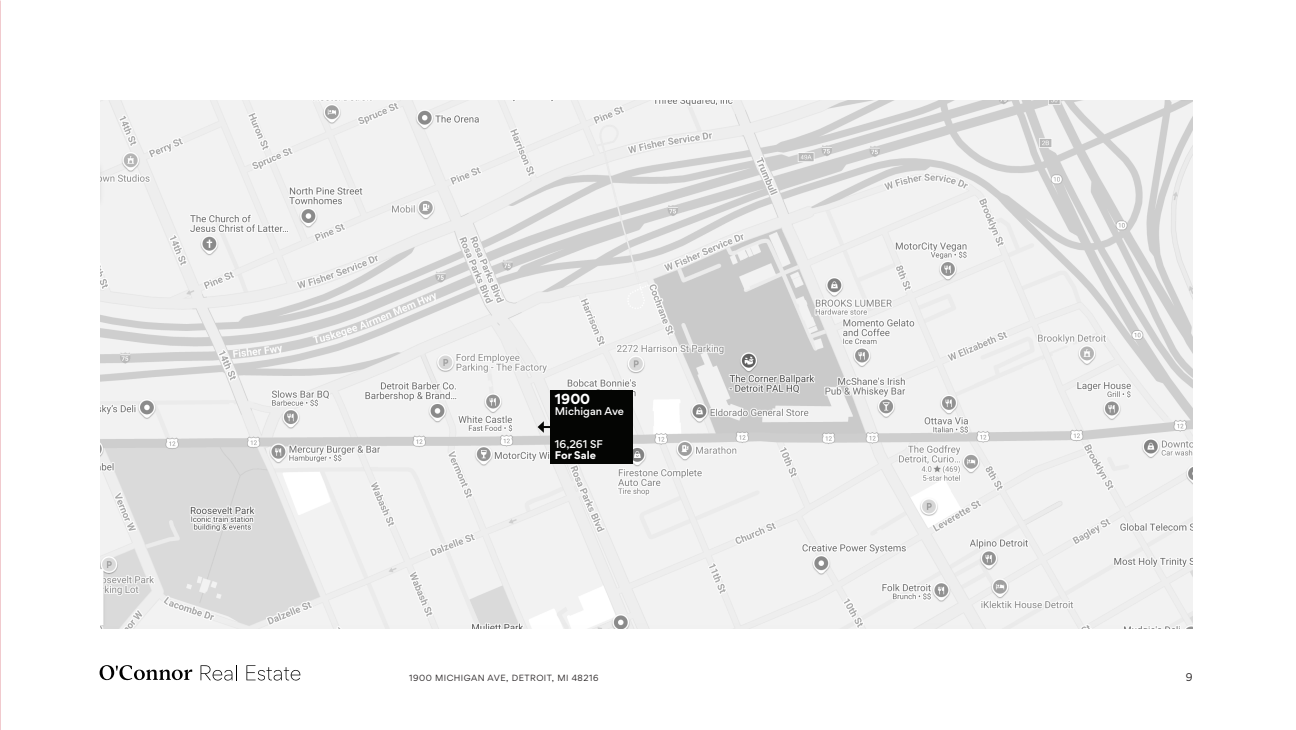
<style>
.page{position:relative;width:1296px;height:730px;background:#fff}
.page>*{position:absolute;margin:0;border:0;box-sizing:border-box;transform-origin:0 0}
.t1{font:700 13px "Gordita";color:#fff}
.t2{font:500 10px "Gordita";color:#fff}
.t3{font:700 10px "Gordita";color:#fff}
.t4{font:10px "Gordita";color:#231f20}
.t5{font:8px "Gordita";letter-spacing:.06em;color:#231f20}
</style>
<div class="page">
<svg style="left:246px;top:665px;width:54px;height:15px"></svg>
<svg style="left:201px;top:665px;width:36px;height:15px"></svg>
<svg style="left:100px;top:665px;width:92px;height:15px"></svg>
<img style="left:0;top:0;width:1px;height:729px">
<img style="left:100px;top:100px;width:1092px;height:527px">
<div style="left:551px;top:389px;width:82px;height:74px;background:#040503"></div>
<svg style="left:538px;top:421px;width:13px;height:11px"></svg>
<p class="t1" style="left:555px;top:389px;width:37px">1900</p>
<p class="t2" style="left:555px;top:404px;width:71px">Michigan Ave</p>
<p class="t2" style="left:555px;top:437px;width:50px">16,261 SF</p>
<p class="t3" style="left:555px;top:447px;width:43px">For Sale</p>
<p class="t5" style="left:409px;top:671px;width:191px">1900 MICHIGAN AVE, DETROIT, MI 48216</p>
<p class="t4" style="left:1186px;top:669px;width:8px">9</p>
</div>
